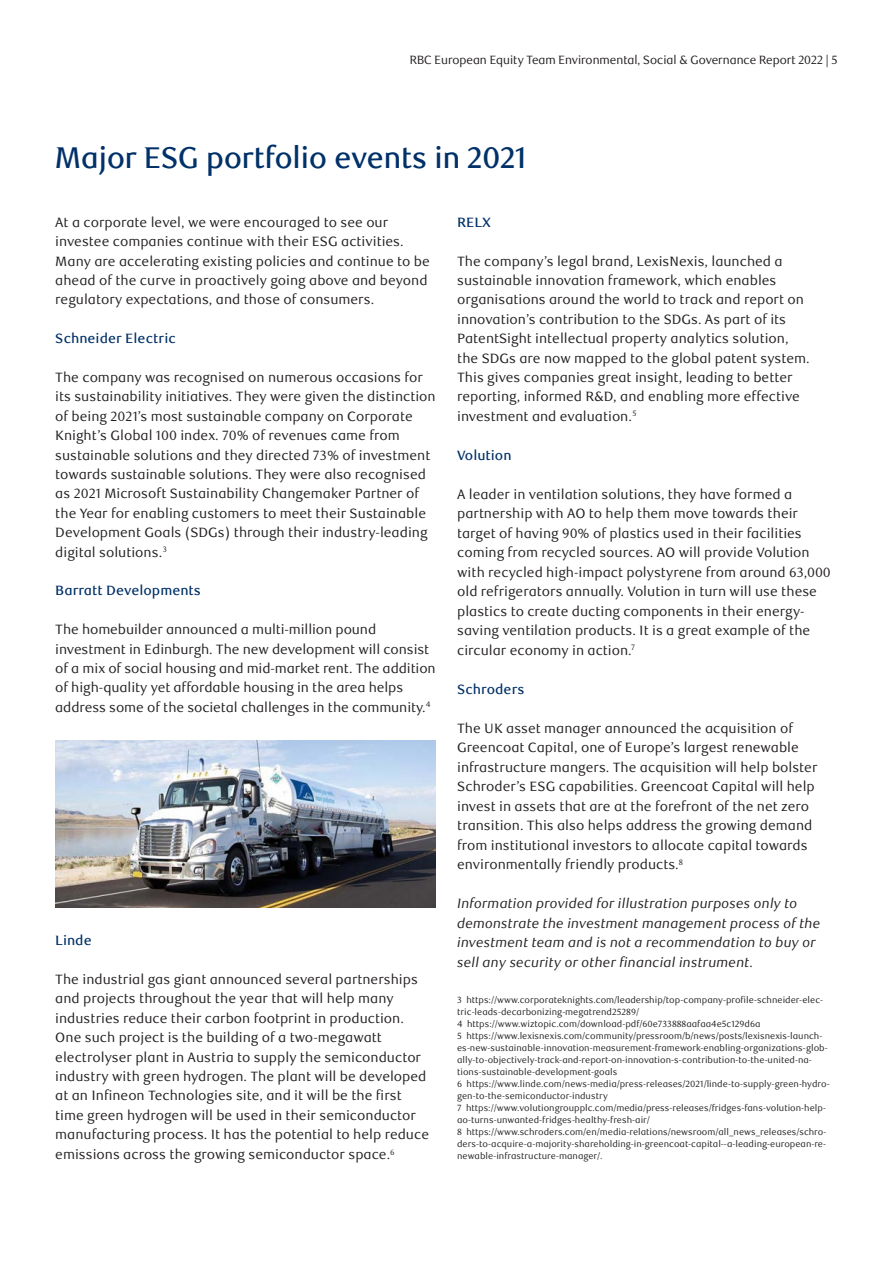
<style>
.page{position:relative;width:893px;height:1263px;background:#fff}
.page>*{position:absolute;margin:0;border:0;box-sizing:border-box;transform-origin:0 0}
.t1{font:500 30px "RBC Display";color:#003168}
.t2{font:13.5px/19.4px "RBC Text";color:#231f20}
.t3{font:italic 13.5px/19.5px "RBC Text";color:#231f20}
.t4{font:500 13.5px "RBC Text";color:#003168}
.t5{font:12px "RBC Display";color:#231f20}
.t6{font:9px/12px "RBC Text";color:#231f20}
</style>
<div class="page">
<img style="left:55px;top:740px;width:381px;height:167px">
<p class="t5" style="left:410px;top:53px;width:429px">RBC European Equity Team Environmental, Social &amp; Governance Report 2022 | 5</p>
<p class="t1" style="left:55px;top:141px;width:473px">Major ESG portfolio events in 2021</p>
<p class="t2" style="left:55px;top:213px;width:376px">At a corporate level, we were encouraged to see our investee companies continue with their ESG activities.<br>Many are accelerating existing policies and continue to be ahead of the curve in proactively going above and beyond regulatory expectations, and those of consumers.</p>
<p class="t4" style="left:55px;top:330px;width:122px">Schneider Electric</p>
<p class="t2" style="left:55px;top:368px;width:382px">The company was recognised on numerous occasions for its sustainability initiatives. They were given the distinction of being 2021’s most sustainable company on Corporate Knight’s Global 100 index. 70% of revenues came from sustainable solutions and they directed 73% of investment towards sustainable solutions. They were also recognised as 2021 Microsoft Sustainability Changemaker Partner of the Year for enabling customers to meet their Sustainable Development Goals (SDGs) through their industry-leading digital solutions.<sup>3</sup></p>
<p class="t4" style="left:55px;top:583px;width:147px">Barratt Developments</p>
<p class="t2" style="left:55px;top:620px;width:382px">The homebuilder announced a multi-million pound investment in Edinburgh. The new development will consist of a mix of social housing and mid-market rent. The addition of high-quality yet affordable housing in the area helps address some of the societal challenges in the community.<sup>4</sup></p>
<p class="t4" style="left:55px;top:933px;width:38px">Linde</p>
<p class="t2" style="left:55px;top:970px;width:375px">The industrial gas giant announced several partnerships and projects throughout the year that will help many industries reduce their carbon footprint in production.<br>One such project is the building of a two-megawatt electrolyser plant in Austria to supply the semiconductor industry with green hydrogen. The plant will be developed at an Infineon Technologies site, and it will be the first time green hydrogen will be used in their semiconductor manufacturing process. It has the potential to help reduce emissions across the growing semiconductor space.<sup>6</sup></p>
<p class="t4" style="left:457px;top:214px;width:35px">RELX</p>
<p class="t2" style="left:457px;top:251px;width:354px">The company’s legal brand, LexisNexis, launched a sustainable innovation framework, which enables organisations around the world to track and report on innovation’s contribution to the SDGs. As part of its PatentSight intellectual property analytics solution, the SDGs are now mapped to the global patent system.<br>This gives companies great insight, leading to better reporting, informed R&amp;D, and enabling more effective investment and evaluation.<sup>5</sup></p>
<p class="t4" style="left:457px;top:447px;width:56px">Volution</p>
<p class="t2" style="left:457px;top:485px;width:375px">A leader in ventilation solutions, they have formed a partnership with AO to help them move towards their target of having 90% of plastics used in their facilities coming from recycled sources. AO will provide Volution with recycled high-impact polystyrene from around 63,000 old refrigerators annually. Volution in turn will use these plastics to create ducting components in their energy&shy;saving ventilation products. It is a great example of the circular economy in action.<sup>7</sup></p>
<p class="t4" style="left:457px;top:681px;width:69px">Schroders</p>
<p class="t2" style="left:457px;top:719px;width:362px">The UK asset manager announced the acquisition of Greencoat Capital, one of Europe’s largest renewable infrastructure mangers. The acquisition will help bolster Schroder’s ESG capabilities. Greencoat Capital will help invest in assets that are at the forefront of the net zero transition. This also helps address the growing demand from institutional investors to allocate capital towards environmentally friendly products.<sup>8</sup></p>
<p class="t3" style="left:457px;top:894px;width:365px">Information provided for illustration purposes only to demonstrate the investment management process of the investment team and is not a recommendation to buy or sell any security or other financial instrument.</p>
<p class="t6" style="left:457px;top:994px;width:367px">3 https://www.corporateknights.com/leadership/top-company-profile-schneider-elec&shy;tric-leads-decarbonizing-megatrend25289/</p>
<p class="t6" style="left:457px;top:1018px;width:305px">4 https://www.wiztopic.com/download-pdf/60e733888aafaa4e5c129d6a</p>
<p class="t6" style="left:457px;top:1030px;width:372px">5 https://www.lexisnexis.com/community/pressroom/b/news/posts/lexisnexis-launch&shy;es-new-sustainable-innovation-measurement-framework-enabling-organizations-glob&shy;ally-to-objectively-track-and-report-on-innovation-s-contribution-to-the-united-na&shy;tions-sustainable-development-goals</p>
<p class="t6" style="left:457px;top:1078px;width:374px">6 https://www.linde.com/news-media/press-releases/2021/linde-to-supply-green-hydro&shy;gen-to-the-semiconductor-industry</p>
<p class="t6" style="left:457px;top:1102px;width:370px">7 https://www.volutiongroupplc.com/media/press-releases/fridges-fans-volution-help&shy;ao-turns-unwanted-fridges-healthy-fresh-air/</p>
<p class="t6" style="left:457px;top:1126px;width:371px;text-align:justify">8 https://www.schroders.com/en/media-relations/newsroom/all_news_releases/schro&shy;ders-to-acquire-a-majority-shareholding-in-greencoat-capital--a-leading-european-re&shy;newable-infrastructure-manager/.</p>
</div>
